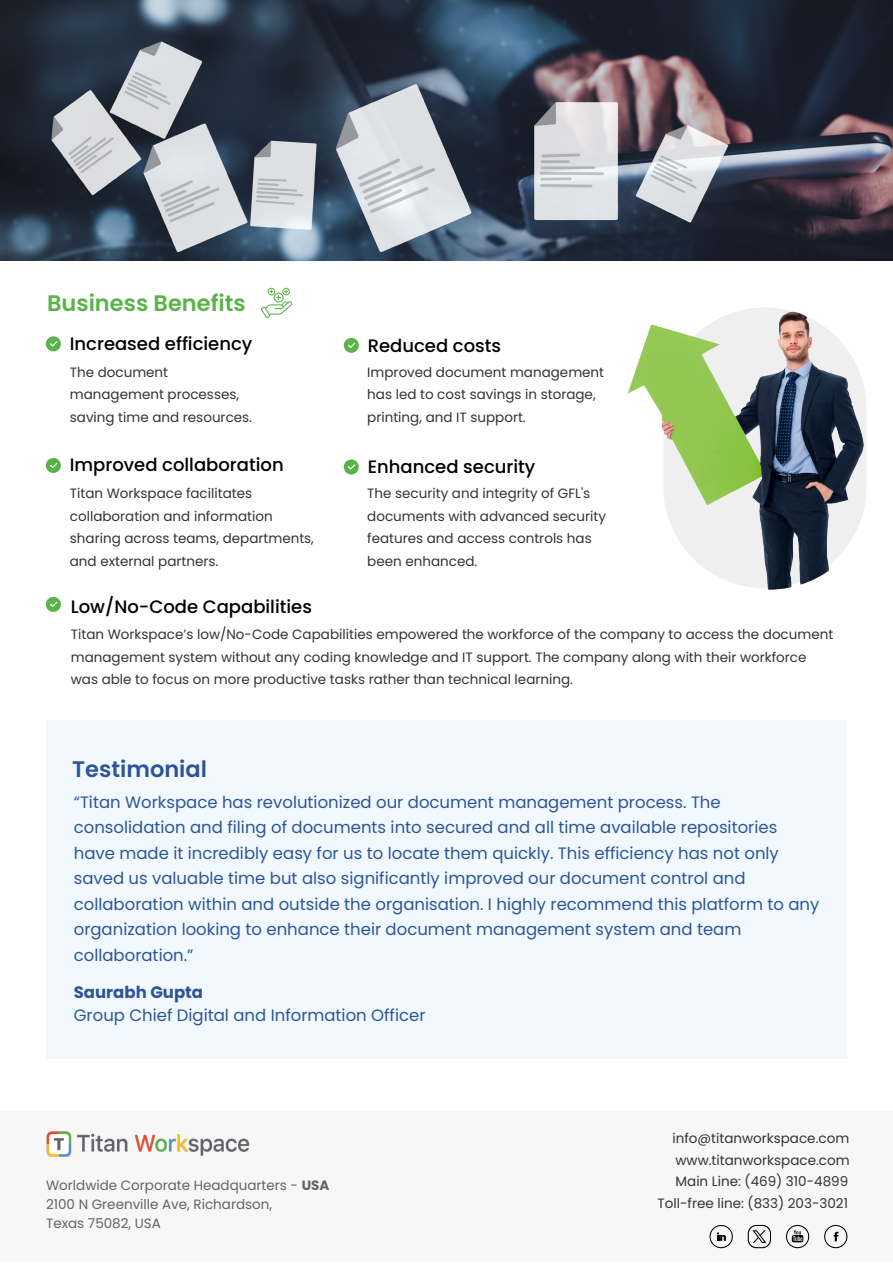
<style>
.page{position:relative;width:893px;height:1263px;background:#fff}
.page>*{position:absolute;margin:0;border:0;box-sizing:border-box;transform-origin:0 0}
.t1{font:600 22.5px "Poppins";color:#5ab349}
.t2{font:600 22.5px "Poppins";color:#2f5496}
.t3{font:500 18px "Poppins";color:#000}
.t4{font:16.5px/25.5px "Poppins";color:#2f5496}
.t5{font:700 16.5px "Poppins";color:#2f5496}
.t6{font:13.5px/22.5px "Poppins";color:#333}
.t7{font:13.5px/19px "Poppins";color:#626366}
.s1{font-weight:700}
</style>
<div class="page">
<div style="left:46px;top:720px;width:801px;height:338px;background:#f1f9ff"></div>
<svg style="left:46px;top:336px;width:15px;height:15px"></svg>
<svg style="left:344px;top:338px;width:15px;height:15px"></svg>
<svg style="left:46px;top:458px;width:15px;height:15px"></svg>
<svg style="left:344px;top:459px;width:15px;height:15px"></svg>
<svg style="left:46px;top:597px;width:15px;height:15px"></svg>
<div style="left:0;top:1111px;width:893px;height:150px;background:#f7f7f7"></div>
<img style="left:46px;top:1131px;width:204px;height:26px">
<svg style="left:786px;top:1225px;width:23px;height:23px"></svg>
<svg style="left:709px;top:1225px;width:24px;height:23px"></svg>
<svg style="left:824px;top:1225px;width:23px;height:23px"></svg>
<svg style="left:748px;top:1225px;width:23px;height:23px"></svg>
<svg style="left:261px;top:288px;width:31px;height:30px"></svg>
<img style="left:627px;top:308px;width:239px;height:282px">
<img style="left:0;top:0;width:893px;height:261px">
<h1 class="t1" style="left:47px;top:290px;width:200px">Business Benefits</h1>
<h2 class="t3" style="left:70px;top:333px;width:184px">Increased efficiency</h2>
<h2 class="t3" style="left:368px;top:335px;width:135px">Reduced costs</h2>
<p class="t6" style="left:70px;top:361px;width:184px">The document management processes, saving time and resources.</p>
<p class="t6" style="left:367px;top:361px;width:238px">Improved document management has led to cost savings in storage, printing, and IT support.</p>
<h2 class="t3" style="left:70px;top:455px;width:215px">Improved collaboration</h2>
<h2 class="t3" style="left:368px;top:457px;width:169px">Enhanced security</h2>
<p class="t6" style="left:70px;top:482px;width:246px">Titan Workspace facilitates collaboration and information sharing across teams, departments, and external partners.</p>
<p class="t6" style="left:367px;top:482px;width:240px">The security and integrity of GFL's documents with advanced security features and access controls has been enhanced.</p>
<h2 class="t3" style="left:71px;top:596px;width:243px">Low/No-Code Capabilities</h2>
<p class="t6" style="left:71px;top:623px;width:764px">Titan Workspace’s low/No-Code Capabilities empowered the workforce of the company to access the document management system without any coding knowledge and IT support. The company along with their workforce was able to focus on more productive tasks rather than technical learning.</p>
<h1 class="t2" style="left:72px;top:756px;width:136px">Testimonial</h1>
<p class="t4" style="left:74px;top:789px;width:747px">“Titan Workspace has revolutionized our document management process. The consolidation and filing of documents into secured and all time available repositories have made it incredibly easy for us to locate them quickly. This efficiency has not only saved us valuable time but also significantly improved our document control and collaboration within and outside the organisation. I highly recommend this platform to any organization looking to enhance their document management system and team collaboration.”</p>
<p class="t5" style="left:74px;top:983px;width:131px">Saurabh Gupta</p>
<p class="t4" style="left:74px;top:1002px;width:353px">Group Chief Digital and Information Officer</p>
<p class="t7" style="left:46px;top:1176px;width:285px">Worldwide Corporate Headquarters - <span class="s1">USA<br></span>2100 N Greenville Ave, Richardson,<br>Texas 75082, USA</p>
<p class="t6" style="left:672px;top:1128px;width:179px;line-height:21.3px;text-align:justify">info@titanworkspace.com www.titanworkspace.com Main Line: (469) 310-4899</p>
<p class="t6" style="left:658px;top:1192px;width:192px">Toll-free line: (833) 203-3021</p>
</div>
